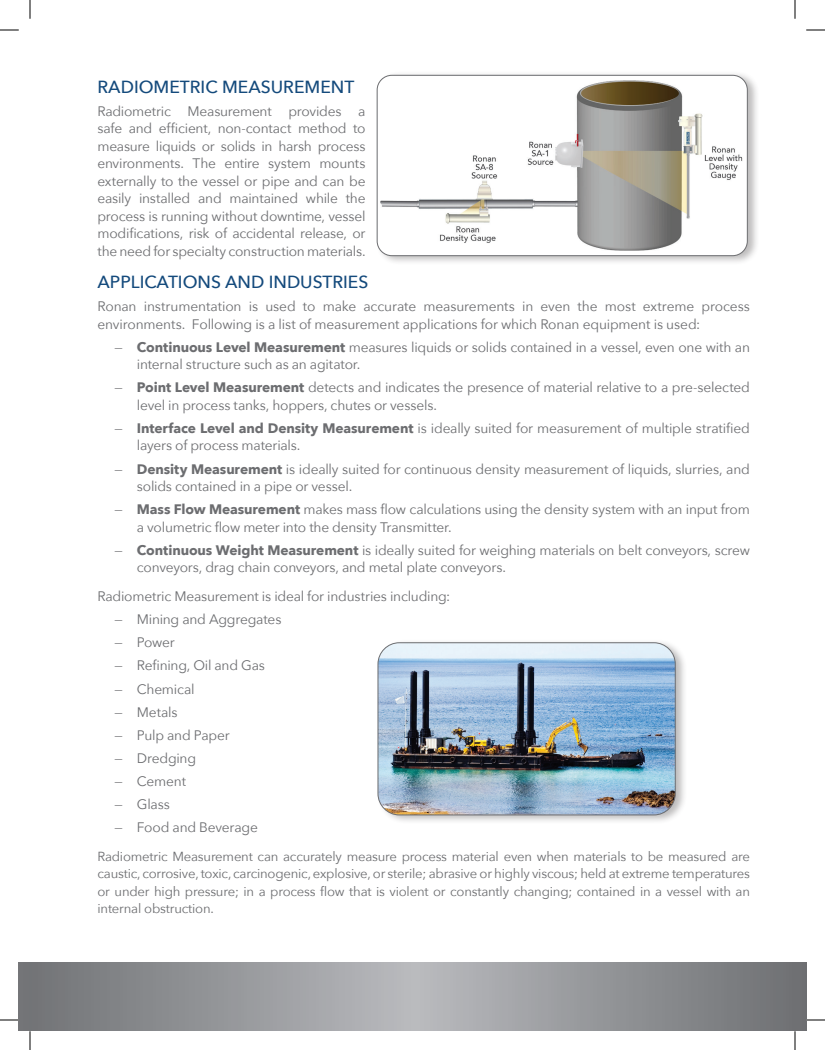
<style>
.page{position:relative;width:825px;height:1050px;background:#fff}
.page>*{position:absolute;margin:0;border:0;box-sizing:border-box;transform-origin:0 0}
.t1{font:500 17.5px "Avenir Next";color:#144a7c}
.t2{font:13.75px/17.5px "Avenir Next";letter-spacing:-.015em;color:#6c6d70}
.t3{font:13.12px/17.5px "Avenir Next";letter-spacing:-.015em;color:#6c6d70;text-align:justify}
.s1{font-weight:700}
</style>
<div class="page">
<div style="left:376px;top:638px;width:312px;height:187px;background:#231f20;opacity:.3"></div>
<img style="left:378px;top:643px;width:297px;height:172px">
<div style="left:378px;top:642px;width:298px;height:173px;border:1px solid #6c6d70;border-radius:21px"></div>
<div style="left:376px;top:71px;width:384px;height:194px;background:#231f20;opacity:.3"></div>
<div style="left:377px;top:75px;width:370px;height:181px;background:#fff;border-radius:15px"></div>
<div style="left:377px;top:75px;width:371px;height:181px;border:1px solid #6c6d70;border-radius:15px"></div>
<img style="left:380px;top:80px;width:363px;height:171px">
<div style="left:19px;top:962px;width:11px;height:69px;background:#737477"></div>
<svg style="left:30px;top:962px;width:776px;height:69px;background:#949598"></svg>
<svg style="left:0;top:29px;width:19px;height:2px"></svg>
<svg style="left:806px;top:29px;width:19px;height:2px"></svg>
<svg style="left:0;top:1019px;width:19px;height:2px"></svg>
<svg style="left:806px;top:1019px;width:19px;height:2px"></svg>
<svg style="left:29px;top:0;width:2px;height:19px"></svg>
<svg style="left:29px;top:1031px;width:2px;height:19px"></svg>
<svg style="left:794px;top:0;width:2px;height:19px"></svg>
<svg style="left:794px;top:1031px;width:2px;height:19px"></svg>
<p class="t1" style="left:98px;top:72px;width:258px">RADIOMETRIC MEASUREMENT</p>
<p class="t2" style="left:98px;top:102px;width:270px;text-align:justify">Radiometric Measurement provides a safe and efficient, non-contact method to measure liquids or solids in harsh process environments. The entire system mounts externally to the vessel or pipe and can be easily installed and maintained while the process is running without downtime, vessel modifications, risk of accidental release, or the need for specialty construction materials.</p>
<p class="t1" style="left:98px;top:267px;width:272px">APPLICATIONS AND INDUSTRIES</p>
<p class="t2" style="left:98px;top:297px;width:654px">Ronan instrumentation is used to make accurate measurements in even the most extreme process environments. Following is a list of measurement applications for which Ronan equipment is used:</p>
<p class="t2" style="left:137px;top:338px;width:615px;text-indent:-22px">— <span class="s1">Continuous Level Measurement</span> measures liquids or solids contained in a vessel, even one with an internal structure such as an agitator.</p>
<p class="t2" style="left:137px;top:378px;width:615px;text-indent:-22px">— <span class="s1">Point Level Measurement</span> detects and indicates the presence of material relative to a pre-selected level in process tanks, hoppers, chutes or vessels.</p>
<p class="t2" style="left:137px;top:419px;width:615px;text-indent:-22px">— <span class="s1">Interface Level and Density Measurement</span> is ideally suited for measurement of multiple stratified layers of process materials.</p>
<p class="t2" style="left:137px;top:459px;width:615px;text-indent:-22px">— <span class="s1">Density Measurement</span> is ideally suited for continuous density measurement of liquids, slurries, and solids contained in a pipe or vessel.</p>
<p class="t2" style="left:137px;top:500px;width:615px;text-indent:-22px">— <span class="s1">Mass Flow Measurement</span> makes mass flow calculations using the density system with an input from a volumetric flow meter into the density Transmitter.</p>
<p class="t2" style="left:137px;top:541px;width:615px;text-indent:-22px">— <span class="s1">Continuous Weight Measurement</span> is ideally suited for weighing materials on belt conveyors, screw conveyors, drag chain conveyors, and metal plate conveyors.</p>
<p class="t2" style="left:97px;top:587px;width:354px">Radiometric Measurement is ideal for industries including:</p>
<p class="t2" style="left:114px;top:610px;width:169px">— Mining and Aggregates</p>
<p class="t2" style="left:114px;top:633px;width:62px">— Power</p>
<p class="t2" style="left:114px;top:656px;width:152px">— Refining, Oil and Gas</p>
<p class="t2" style="left:114px;top:679px;width:82px">— Chemical</p>
<p class="t2" style="left:114px;top:703px;width:65px">— Metals</p>
<p class="t2" style="left:114px;top:726px;width:117px">— Pulp and Paper</p>
<p class="t2" style="left:114px;top:749px;width:83px">— Dredging</p>
<p class="t2" style="left:114px;top:772px;width:73px">— Cement</p>
<p class="t2" style="left:114px;top:795px;width:57px">— Glass</p>
<p class="t2" style="left:114px;top:818px;width:145px">— Food and Beverage</p>
<p class="t3" style="left:98px;top:847px;width:654px">Radiometric Measurement can accurately measure process material even when materials to be measured are caustic, corrosive, toxic, carcinogenic, explosive, or sterile; abrasive or highly viscous; held at extreme temperatures or under high pressure; in a process flow that is violent or constantly changing; contained in a vessel with an internal obstruction.</p>
</div>
